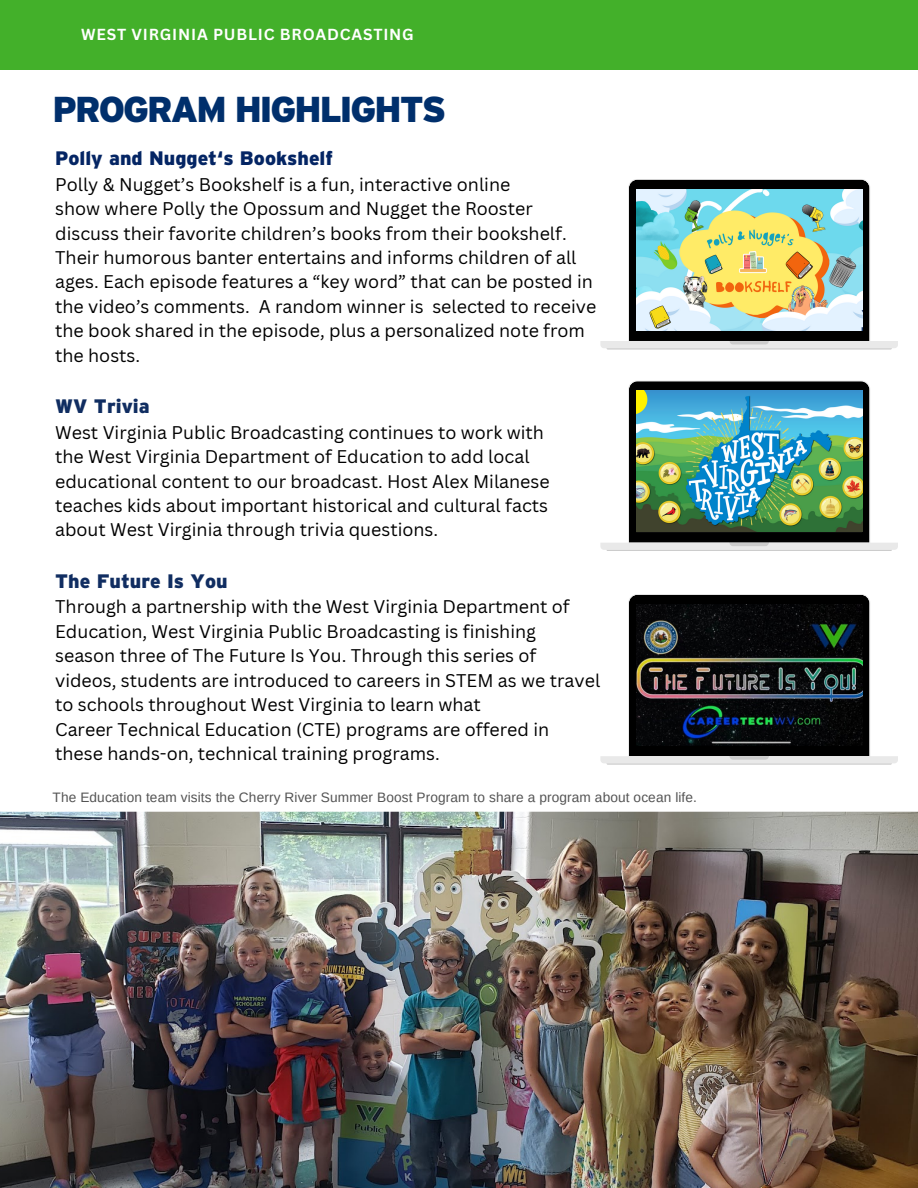
<style>
.page{position:relative;width:918px;height:1188px;background:#fff}
.page>*{position:absolute;margin:0;border:0;box-sizing:border-box;transform-origin:0 0}
.t1{font:900 36px "PBS Explorer";letter-spacing:-.055em;color:#002f6c}
.t2{font:900 19.5px "PBS Explorer";color:#042564}
.t3{font:900 19.5px "PBS Explorer";color:#102d61}
.t4{font:17.85px/24.5px "Canva Sans";color:#000}
.t5{font:700 15.6px "Canva Sans";letter-spacing:.05em;color:#fff}
.t6{font:13.65px "Arimo";letter-spacing:.01em;color:#545454}
</style>
<div class="page">
<div style="left:0;top:0;width:918px;height:70px;background:#43b02a"></div>
<img style="left:0;top:812px;width:918px;height:376px">
<svg style="left:600px;top:594px;width:298px;height:169px"></svg>
<svg style="left:607px;top:595px;width:285px;height:170px"></svg>
<img style="left:636px;top:604px;width:226px;height:141px">
<svg style="left:600px;top:380px;width:298px;height:170px"></svg>
<svg style="left:607px;top:381px;width:285px;height:170px"></svg>
<img style="left:636px;top:391px;width:226px;height:141px">
<svg style="left:600px;top:179px;width:298px;height:169px"></svg>
<svg style="left:607px;top:180px;width:285px;height:170px"></svg>
<img style="left:636px;top:189px;width:226px;height:141px">
<p class="t5" style="left:81px;top:23px;width:334px">WEST VIRGINIA PUBLIC BROADCASTING</p>
<p class="t1" style="left:53px;top:87px;width:395px">PROGRAM HIGHLIGHTS</p>
<p class="t2" style="left:55px;top:146px;width:279px">Polly and Nugget‘s Bookshelf</p>
<p class="t4" style="left:55px;top:172px;width:457px">Polly &amp; Nugget’s Bookshelf is a fun, interactive online</p>
<p class="t4" style="left:55px;top:196px;width:543px">show where Polly the Opossum and Nugget the Rooster discuss their favorite children’s books from their bookshelf.<br>Their humorous banter entertains and informs children of all ages. Each episode features a “key word” that can be posted in the video’s comments. A random winner is selected to receive the book shared in the episode, plus a personalized note from the hosts.</p>
<p class="t3" style="left:55px;top:394px;width:96px">WV Trivia</p>
<p class="t4" style="left:55px;top:420px;width:490px">West Virginia Public Broadcasting continues to work with</p>
<p class="t4" style="left:55px;top:444px;width:496px">the West Virginia Department of Education to add local educational content to our broadcast. Host Alex Milanese teaches kids about important historical and cultural facts about West Virginia through trivia questions.</p>
<p class="t3" style="left:55px;top:569px;width:174px">The Future Is You</p>
<p class="t4" style="left:55px;top:594px;width:547px">Through a partnership with the West Virginia Department of Education, West Virginia Public Broadcasting is finishing season three of The Future Is You. Through this series of videos, students are introduced to careers in STEM as we travel to schools throughout West Virginia to learn what</p>
<p class="t4" style="left:55px;top:716px;width:496px">Career Technical Education (CTE) programs are offered in these hands-on, technical training programs.</p>
<p class="t6" style="left:53px;top:790px;width:646px">The Education team visits the Cherry River Summer Boost Program to share a program about ocean life.</p>
</div>
